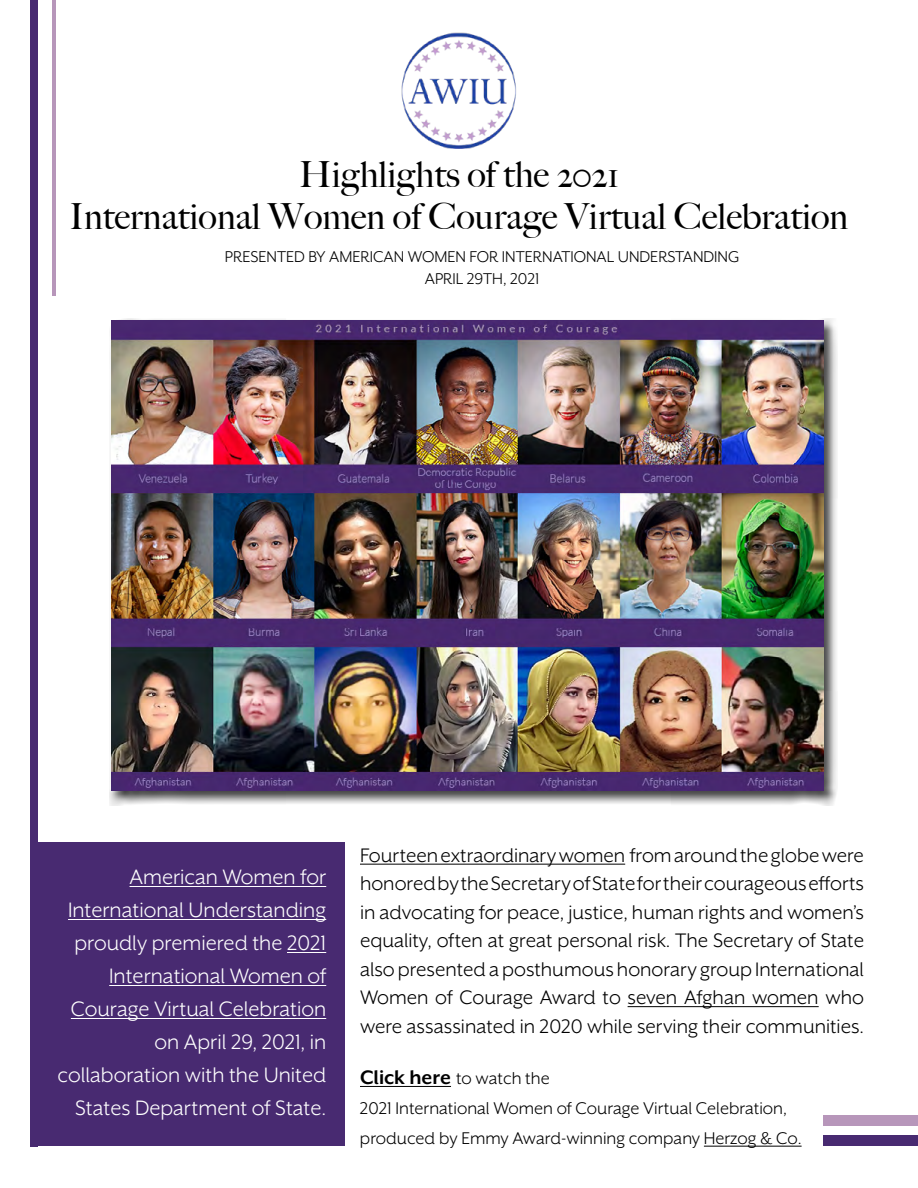
<style>
.page{position:relative;width:918px;height:1188px;background:#fff}
.page>*{position:absolute;margin:0;border:0;box-sizing:border-box;transform-origin:0 0}
.t1{font:500 36px/42px "Big Caslon";color:#000;text-align:center}
.t2{font:24px/33px "Mr Eaves XL San OT";color:#fff;text-align:right}
.t3{font:22.5px/28.5px "Mr Eaves XL San OT";color:#000;text-align:justify}
.t4{font:19.5px/30px "Mr Eaves XL San OT";color:#000}
.t5{font:18px/21.6px "Mr Eaves XL San OT";color:#000;text-align:center}
.s1{font-weight:700;font-size:22.5px}
</style>
<div class="page">
<div style="left:34px;top:842px;width:310px;height:304px;background:#482a71"></div>
<div style="left:31px;top:0;width:7px;height:1146px;background:#482a71"></div>
<hr style="left:52px;top:0;width:4px;height:296px;background:#b796ba">
<div style="left:824px;top:1115px;width:94px;height:11px;background:#b796ba"></div>
<div style="left:824px;top:1135px;width:94px;height:11px;background:#482a71"></div>
<img style="left:401px;top:32px;width:116px;height:117px">
<div style="left:109px;top:318px;width:729px;height:487px;background:#000;opacity:.75"></div>
<img style="left:111px;top:320px;width:712px;height:471px">
<hr style="left:360px;top:864px;width:265px;height:1px;background:#000">
<hr style="left:628px;top:1006px;width:191px;height:1px;background:#000">
<hr style="left:130px;top:886px;width:196px;height:1px;background:#fff">
<hr style="left:68px;top:919px;width:258px;height:1px;background:#fff">
<hr style="left:287px;top:952px;width:39px;height:1px;background:#fff">
<hr style="left:109px;top:985px;width:217px;height:1px;background:#fff">
<hr style="left:71px;top:1018px;width:255px;height:1px;background:#fff">
<hr style="left:360px;top:1086px;width:91px;height:1px;background:#000">
<hr style="left:704px;top:1146px;width:98px;height:1px;background:#000">
<h1 class="t1" style="left:70px;top:152px;width:780px">Highlights of the 2021<br>International Women of Courage Virtual Celebration</h1>
<p class="t5" style="left:225px;top:246px;width:516px">PRESENTED BY AMERICAN WOMEN FOR INTERNATIONAL UNDERSTANDING<br>APRIL 29TH, 2021</p>
<p class="t2" style="left:58px;top:860px;width:270px">American Women for<br>International Understanding proudly premiered the 2021<br>International Women of<br>Courage Virtual Celebration on April 29, 2021, in collaboration with the United<br>States Department of State.</p>
<p class="t3" style="left:360px;top:841px;width:506px">Fourteen extraordinary women from around the globe were honored by the Secretary of State for their courageous efforts in advocating for peace, justice, human rights and women’s equality, often at great personal risk. The Secretary of State also presented a posthumous honorary group International Women of Courage Award to seven Afghan women who were assassinated in 2020 while serving their communities.</p>
<p class="t4" style="left:360px;top:1063px;width:443px"><span class="s1">Click here</span> to watch the<br>2021 International Women of Courage Virtual Celebration, produced by Emmy Award-winning company Herzog &amp; Co.</p>
</div>
